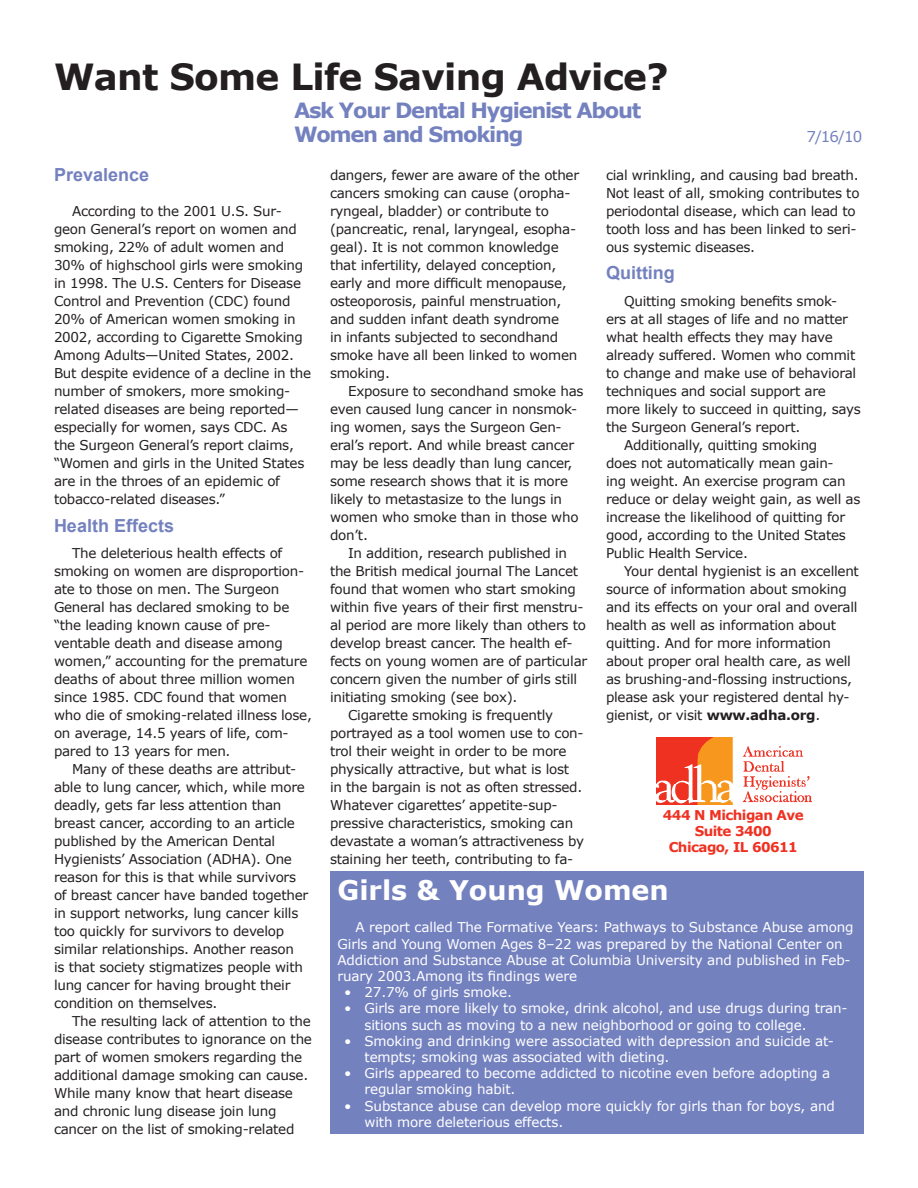
<style>
.page{position:relative;width:918px;height:1188px;background:#fff}
.page>*{position:absolute;margin:0;border:0;box-sizing:border-box;transform-origin:0 0}
.t1{font:700 36px "Verdana";letter-spacing:-.02em;color:#231f20}
.t2{font:700 27px "Verdana";color:#fff}
.t3{font:700 21px "Verdana";letter-spacing:-.06em;color:#7481bf}
.JDH_article_subhead{font:700 18px "Arial";color:#7481bf}
.t4{font:15px "Verdana";color:#7481bf}
.t5{font:13.5px/18px "Verdana";letter-spacing:-.02em;color:#231f20}
.t6{font:13.5px/16.2px "Verdana";letter-spacing:-.01em;color:#fff}
.t7{font:700 13.5px "Verdana";letter-spacing:-.04em;color:#ef3122}
.s1{font-weight:700}
</style>
<div class="page">
<div style="left:330px;top:872px;width:534px;height:262px;background:#7481bf"></div>
<img style="left:657px;top:737px;width:154px;height:68px">
<p class="t1" style="left:54px;top:54px;width:616px">Want Some Life Saving Advice?</p>
<p class="t3" style="left:294px;top:97px;width:349px">Ask Your Dental Hygienist About</p>
<p class="t3" style="left:294px;top:121px;width:231px">Women and Smoking</p>
<p class="t4" style="left:806px;top:127px;width:57px">7/16/10</p>
<p class="JDH_article_subhead" style="left:54px;top:163px;width:97px">Prevalence</p>
<p class="t5" style="left:54px;top:202px;width:259px;text-indent:18px">According to the 2001 U.S. Sur&shy;geon General’s report on women and smoking, 22% of adult women and 30% of highschool girls were smoking in 1998. The U.S. Centers for Disease Control and Prevention (CDC) found 20% of American women smoking in 2002, according to Cigarette Smoking Among Adults—United States, 2002.<br>But despite evidence of a decline in the number of smokers, more smoking&shy;related diseases are being reported— especially for women, says CDC. As the Surgeon General’s report claims, “Women and girls in the United States are in the throes of an epidemic of tobacco-related diseases.”</p>
<p class="JDH_article_subhead" style="left:54px;top:514px;width:122px">Health Effects</p>
<p class="t5" style="left:54px;top:544px;width:260px;text-indent:18px">The deleterious health effects of smoking on women are disproportion&shy;ate to those on men. The Surgeon General has declared smoking to be “the leading known cause of pre&shy;ventable death and disease among women,” accounting for the premature deaths of about three million women since 1985. CDC found that women who die of smoking-related illness lose, on average, 14.5 years of life, com&shy;pared to 13 years for men.</p>
<p class="t5" style="left:54px;top:760px;width:256px;text-indent:18px">Many of these deaths are attribut&shy;able to lung cancer, which, while more deadly, gets far less attention than breast cancer, according to an article published by the American Dental Hygienists’ Association (ADHA). One reason for this is that while survivors of breast cancer have banded together in support networks, lung cancer kills too quickly for survivors to develop similar relationships. Another reason<br>is that society stigmatizes people with lung cancer for having brought their condition on themselves.</p>
<p class="t5" style="left:54px;top:1012px;width:259px;text-indent:18px">The resulting lack of attention to the disease contributes to ignorance on the part of women smokers regarding the additional damage smoking can cause.<br>While many know that heart disease and chronic lung disease join lung cancer on the list of smoking-related</p>
<p class="t5" style="left:330px;top:166px;width:251px">dangers, fewer are aware of the other cancers smoking can cause (oropha&shy;ryngeal, bladder) or contribute to (pancreatic, renal, laryngeal, esopha&shy;geal). It is not common knowledge that infertility, delayed conception, early and more difficult menopause, osteoporosis, painful menstruation, and sudden infant death syndrome<br>in infants subjected to secondhand smoke have all been linked to women smoking.</p>
<p class="t5" style="left:330px;top:382px;width:255px;text-indent:18px">Exposure to secondhand smoke has even caused lung cancer in nonsmok&shy;ing women, says the Surgeon Gen&shy;eral’s report. And while breast cancer may be less deadly than lung cancer, some research shows that it is more likely to metastasize to the lungs in women who smoke than in those who don’t.</p>
<p class="t5" style="left:330px;top:544px;width:259px;text-indent:18px">In addition, research published in the British medical journal The Lancet found that women who start smoking within five years of their first menstru&shy;al period are more likely than others to develop breast cancer. The health ef&shy;fects on young women are of particular concern given the number of girls still initiating smoking (see box).</p>
<p class="t5" style="left:330px;top:706px;width:256px;text-indent:18px">Cigarette smoking is frequently portrayed as a tool women use to con&shy;trol their weight in order to be more physically attractive, but what is lost in the bargain is not as often stressed.<br>Whatever cigarettes’ appetite-sup&shy;pressive characteristics, smoking can devastate a woman’s attractiveness by staining her teeth, contributing to fa-</p>
<p class="t5" style="left:606px;top:166px;width:255px">cial wrinkling, and causing bad breath.<br>Not least of all, smoking contributes to periodontal disease, which can lead to tooth loss and has been linked to seri&shy;ous systemic diseases.</p>
<p class="JDH_article_subhead" style="left:606px;top:260px;width:70px">Quitting</p>
<p class="t5" style="left:606px;top:292px;width:256px;text-indent:18px">Quitting smoking benefits smok&shy;ers at all stages of life and no matter what health effects they may have already suffered. Women who commit to change and make use of behavioral techniques and social support are more likely to succeed in quitting, says the Surgeon General’s report.</p>
<p class="t5" style="left:606px;top:436px;width:256px;text-indent:18px">Additionally, quitting smoking<br>does not automatically mean gain-<br>ing weight. An exercise program can reduce or delay weight gain, as well as increase the likelihood of quitting for good, according to the United States Public Health Service.</p>
<p class="t5" style="left:606px;top:562px;width:254px;text-indent:18px">Your dental hygienist is an excellent source of information about smoking and its effects on your oral and overall health as well as information about quitting. And for more information about proper oral health care, as well as brushing-and-flossing instructions, please ask your registered dental hy&shy;gienist, or visit <span class="s1">www.adha.org</span>.</p>
<p class="t7" style="left:663px;top:806px;width:142px">444 N Michigan Ave</p>
<p class="t7" style="left:695px;top:823px;width:79px">Suite 3400</p>
<p class="t7" style="left:669px;top:839px;width:131px">Chicago, IL 60611</p>
<p class="t2" style="left:338px;top:873px;width:333px">Girls &amp; Young Women</p>
<p class="t6" style="left:338px;top:919px;width:518px;text-indent:18px">A report called The Formative Years: Pathways to Substance Abuse among Girls and Young Women Ages 8–22 was prepared by the National Center on Addiction and Substance Abuse at Columbia University and published in Feb&shy;ruary 2003.Among its findings were</p>
<p class="t6" style="left:344px;top:984px;width:169px">• 27.7% of girls smoke.</p>
<p class="t6" style="left:364px;top:1000px;width:485px;text-indent:-20px">• Girls are more likely to smoke, drink alcohol, and use drugs during tran&shy;sitions such as moving to a new neighborhood or going to college.</p>
<p class="t6" style="left:364px;top:1032px;width:471px;text-indent:-20px">• Smoking and drinking were associated with depression and suicide at&shy;tempts; smoking was associated with dieting.</p>
<p class="t6" style="left:364px;top:1065px;width:467px;text-indent:-20px">• Girls appeared to become addicted to nicotine even before adopting a regular smoking habit.</p>
<p class="t6" style="left:364px;top:1097px;width:472px;text-indent:-20px">• Substance abuse can develop more quickly for girls than for boys, and with more deleterious effects.</p>
</div>
